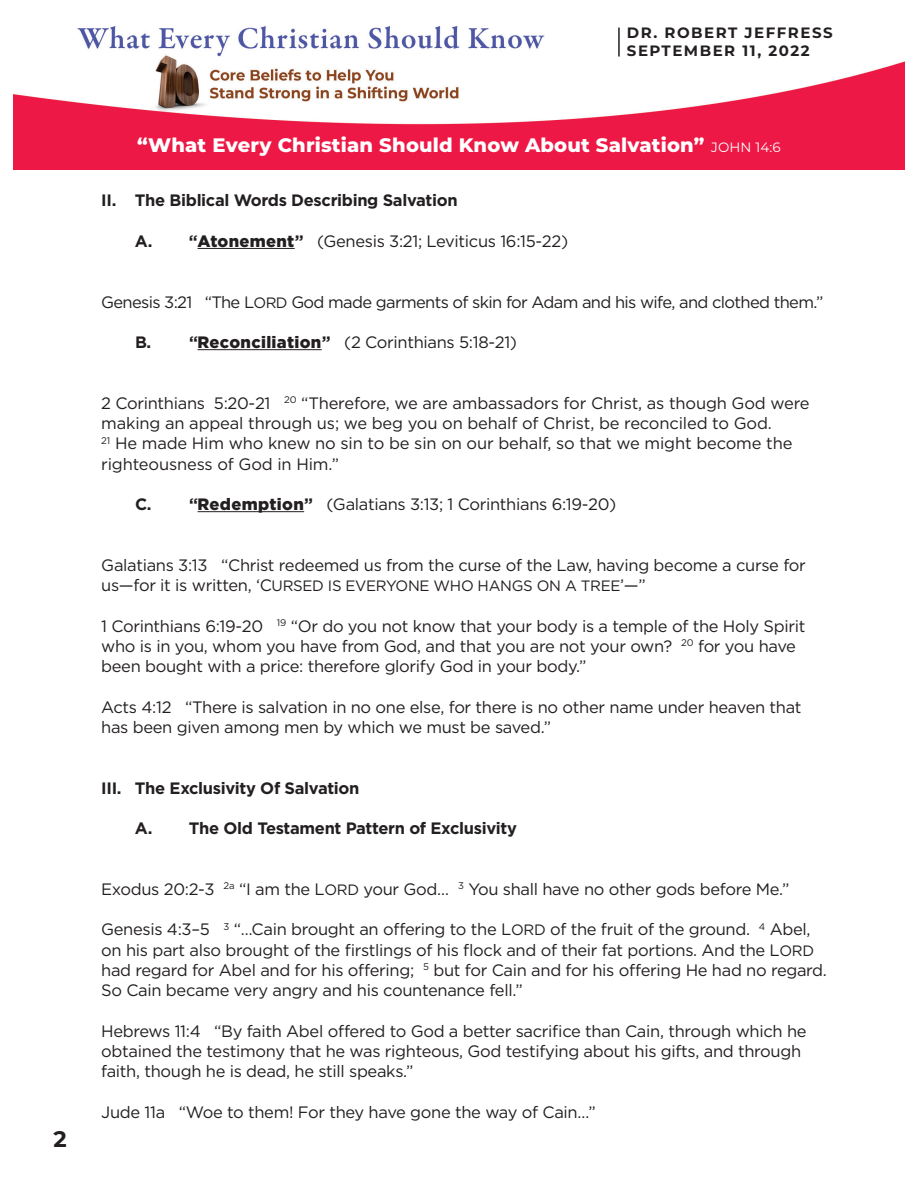
<style>
.page{position:relative;width:918px;height:1188px;background:#fff}
.page>*{position:absolute;margin:0;border:0;box-sizing:border-box;transform-origin:0 0}
.t1{font:700 22.5px "Montserrat";color:#231f20}
.What_s_Happening_Bod{font:800 19.5px "Montserrat";letter-spacing:.01em;color:#fff}
.t2{font:16.5px/20.2px "Gotham";letter-spacing:-.02em;color:#231f20}
.t3{font:700 16.5px "Gotham";letter-spacing:-.02em;color:#231f20}
.t4{font:16.5px "Gotham";letter-spacing:-.04em;color:#231f20}
.t5{font:15px "Gotham";letter-spacing:-.02em;color:#231f20}
.t6{font:700 15px "Montserrat";letter-spacing:.1em;color:#231f20}
.s1{font-weight:400;font-size:13.5px}
.s2{font-weight:700}
.s3{font-weight:900}
.s4{font-size:15px}
.s5{font-size:16.5px}
</style>
<div class="page">
<hr style="left:198px;top:248px;width:97px;height:1px;background:#231f20">
<hr style="left:198px;top:349px;width:124px;height:1px;background:#231f20">
<hr style="left:198px;top:511px;width:106px;height:1px;background:#231f20">
<img style="left:14px;top:26px;width:890px;height:144px">
<hr style="left:618px;top:28px;width:2px;height:29px;background:#231f20">
<p class="t1" style="left:53px;top:1123px;width:15px">2</p>
<p class="t6" style="left:627px;top:22px;width:207px">DR. ROBERT JEFFRESS</p>
<p class="t6" style="left:627px;top:40px;width:184px">SEPTEMBER 11, 2022</p>
<p class="What_s_Happening_Bod" style="left:137px;top:131px;width:645px">“What Every Christian Should Know About Salvation” <span class="s1">JOHN 14:6</span></p>
<p class="t3" style="left:101px;top:189px;width:358px">II. The Biblical Words Describing Salvation</p>
<p class="t2" style="left:135px;top:230px;width:435px"><span class="s2">A. “</span><span class="s3">Atonement</span><span class="s2">”</span> (Genesis 3:21; Leviticus 16:15-22)</p>
<p class="t4" style="left:101px;top:291px;width:724px">Genesis 3:21 “The L<span class="s4">ORD</span> God made garments of skin for Adam and his wife, and clothed them.”</p>
<p class="t2" style="left:135px;top:332px;width:384px"><span class="s2">B. “</span><span class="s3">Reconciliation</span><span class="s2">”</span> (2 Corinthians 5:18-21)</p>
<p class="t2" style="left:101px;top:392px;width:710px">2 Corinthians 5:20-21 <sup>20</sup> “Therefore, we are ambassadors for Christ, as though God were making an appeal through us; we beg you on behalf of Christ, be reconciled to God.</p>
<p class="t2" style="left:101px;top:433px;width:693px"><sup>21</sup> He made Him who knew no sin to be sin on our behalf, so that we might become the righteousness of God in Him.”</p>
<p class="t2" style="left:135px;top:494px;width:483px"><span class="s2">C. “</span><span class="s3">Redemption</span><span class="s2">”</span> (Galatians 3:13; 1 Corinthians 6:19-20)</p>
<p class="t2" style="left:101px;top:554px;width:706px">Galatians 3:13 “Christ redeemed us from the curse of the Law, having become a curse for</p>
<p class="t5" style="left:101px;top:576px;width:546px"><span class="s5">us—for it is written, ‘C</span>URSED IS EVERYONE WHO HANGS ON A TREE<span class="s5">’—”</span></p>
<p class="t2" style="left:101px;top:615px;width:706px">1 Corinthians 6:19-20 <sup>19</sup> “Or do you not know that your body is a temple of the Holy Spirit who is in you, whom you have from God, and that you are not your own? <sup>20</sup> for you have been bought with a price: therefore glorify God in your body.”</p>
<p class="t2" style="left:101px;top:696px;width:702px">Acts 4:12 “There is salvation in no one else, for there is no other name under heaven that has been given among men by which we must be saved.”</p>
<p class="t3" style="left:101px;top:777px;width:260px">III. The Exclusivity Of Salvation</p>
<p class="t3" style="left:135px;top:817px;width:383px">A. The Old Testament Pattern of Exclusivity</p>
<p class="t2" style="left:101px;top:878px;width:690px">Exodus 20:2-3 <sup>2a</sup> “I am the L<span class="s4">ORD</span> your God… <sup>3</sup> You shall have no other gods before Me.”</p>
<p class="t2" style="left:101px;top:919px;width:727px">Genesis 4:3–5 <sup>3</sup> “…Cain brought an offering to the L<span class="s4">ORD</span> of the fruit of the ground. <sup>4</sup> Abel, on his part also brought of the firstlings of his flock and of their fat portions. And the L<span class="s4">ORD </span>had regard for Abel and for his offering; <sup>5</sup> but for Cain and for his offering He had no regard.<br>So Cain became very angry and his countenance fell.”</p>
<p class="t2" style="left:101px;top:1020px;width:707px">Hebrews 11:4 “By faith Abel offered to God a better sacrifice than Cain, through which he obtained the testimony that he was righteous, God testifying about his gifts, and through faith, though he is dead, he still speaks.”</p>
<p class="t2" style="left:101px;top:1101px;width:496px">Jude 11a “Woe to them! For they have gone the way of Cain…”</p>
</div>
